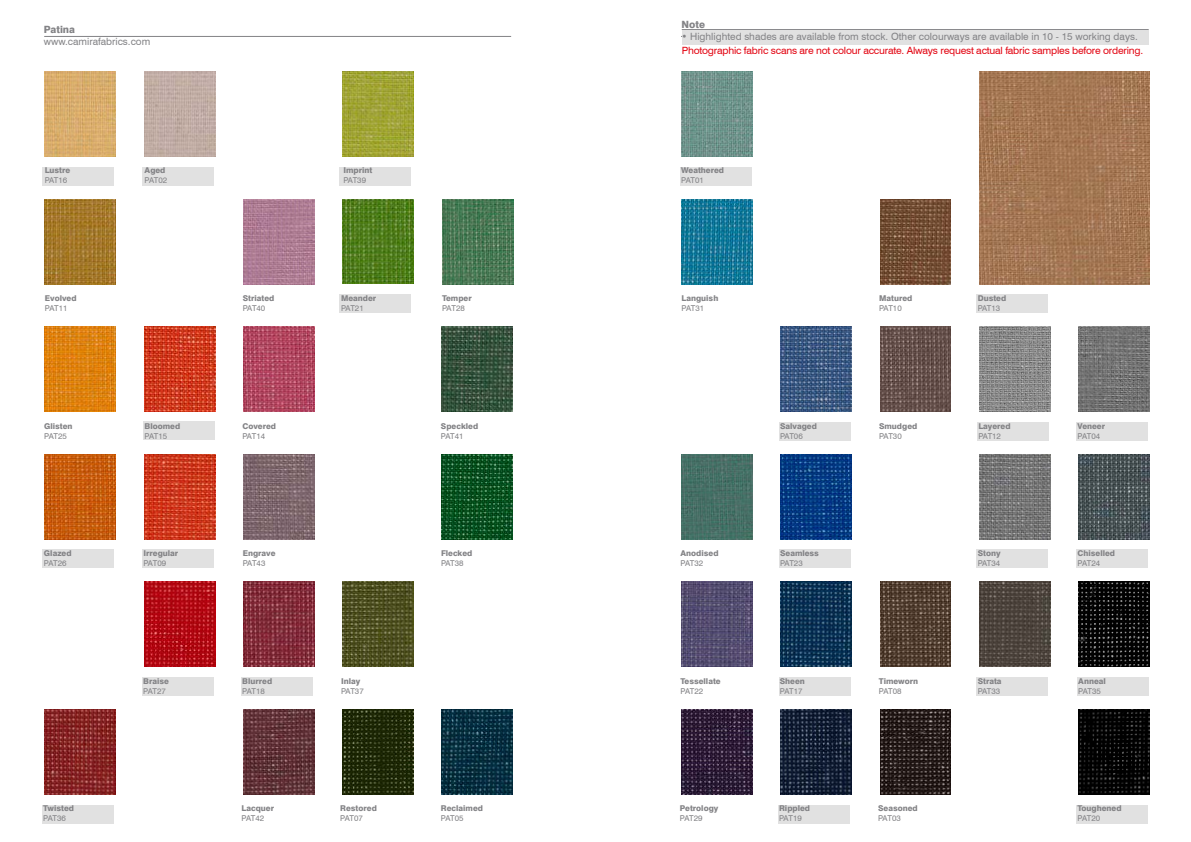
<style>
.page{position:relative;width:1191px;height:842px;background:#fff}
.page>*{position:absolute;margin:0;border:0;box-sizing:border-box;transform-origin:0 0}
.t1{font:10px "Swiss 721 BT";color:#838386}
.t2{font:10px "Swiss 721 BT";letter-spacing:-.02em;color:#e30613}
.t3{font:800 10px "Swiss 721 BT";color:#838386}
.t4{font:800 8px "Swiss 721 BT";color:#838386}
.t5{font:8px "Swiss 721 BT";letter-spacing:-.02em;color:#838386}
</style>
<div class="page">
<div style="left:42px;top:167px;width:71px;height:18px;background:#e1e1e1"></div>
<div style="left:142px;top:167px;width:72px;height:18px;background:#e1e1e1"></div>
<div style="left:339px;top:167px;width:71px;height:18px;background:#e1e1e1"></div>
<div style="left:339px;top:294px;width:71px;height:19px;background:#e1e1e1"></div>
<div style="left:143px;top:422px;width:72px;height:18px;background:#e1e1e1"></div>
<div style="left:42px;top:550px;width:71px;height:18px;background:#e1e1e1"></div>
<div style="left:142px;top:550px;width:71px;height:18px;background:#e1e1e1"></div>
<div style="left:142px;top:677px;width:72px;height:19px;background:#e1e1e1"></div>
<div style="left:241px;top:677px;width:71px;height:19px;background:#e1e1e1"></div>
<div style="left:42px;top:805px;width:71px;height:18px;background:#e1e1e1"></div>
<div style="left:679px;top:167px;width:72px;height:18px;background:#e1e1e1"></div>
<div style="left:976px;top:294px;width:72px;height:19px;background:#e1e1e1"></div>
<div style="left:779px;top:422px;width:72px;height:19px;background:#e1e1e1"></div>
<div style="left:977px;top:422px;width:71px;height:19px;background:#e1e1e1"></div>
<div style="left:1076px;top:422px;width:71px;height:19px;background:#e1e1e1"></div>
<div style="left:778px;top:550px;width:72px;height:18px;background:#e1e1e1"></div>
<div style="left:976px;top:550px;width:72px;height:18px;background:#e1e1e1"></div>
<div style="left:1076px;top:550px;width:71px;height:18px;background:#e1e1e1"></div>
<div style="left:778px;top:677px;width:72px;height:19px;background:#e1e1e1"></div>
<div style="left:777px;top:805px;width:72px;height:18px;background:#e1e1e1"></div>
<div style="left:976px;top:677px;width:72px;height:19px;background:#e1e1e1"></div>
<div style="left:1077px;top:677px;width:71px;height:19px;background:#e1e1e1"></div>
<div style="left:1076px;top:805px;width:71px;height:18px;background:#e1e1e1"></div>
<hr style="left:681px;top:36px;width:467px;height:1px;background:#838386">
<hr style="left:44px;top:36px;width:467px;height:1px;background:#838386">
<hr style="left:682px;top:29px;width:466px;height:1px;background:#838386">
<div style="left:682px;top:30px;width:466px;height:15px;background:#e1e1e1"></div>
<img style="left:145px;top:71px;width:71px;height:86px">
<img style="left:681px;top:71px;width:71px;height:86px">
<img style="left:45px;top:71px;width:71px;height:86px">
<img style="left:979px;top:71px;width:170px;height:214px">
<img style="left:343px;top:71px;width:70px;height:85px">
<img style="left:343px;top:199px;width:70px;height:85px">
<img style="left:45px;top:327px;width:71px;height:85px">
<img style="left:780px;top:327px;width:71px;height:85px">
<img style="left:144px;top:327px;width:71px;height:85px">
<img style="left:880px;top:327px;width:71px;height:85px">
<img style="left:243px;top:327px;width:71px;height:85px">
<img style="left:979px;top:327px;width:71px;height:85px">
<img style="left:1078px;top:327px;width:71px;height:85px">
<img style="left:442px;top:327px;width:71px;height:85px">
<img style="left:780px;top:454px;width:71px;height:85px">
<img style="left:144px;top:454px;width:71px;height:85px">
<img style="left:681px;top:454px;width:71px;height:85px">
<img style="left:45px;top:454px;width:71px;height:85px">
<img style="left:243px;top:454px;width:71px;height:85px">
<img style="left:979px;top:454px;width:71px;height:85px">
<img style="left:1078px;top:454px;width:71px;height:85px">
<img style="left:442px;top:454px;width:71px;height:85px">
<img style="left:880px;top:582px;width:71px;height:85px">
<img style="left:243px;top:582px;width:71px;height:85px">
<img style="left:780px;top:582px;width:71px;height:85px">
<img style="left:144px;top:582px;width:71px;height:85px">
<img style="left:681px;top:582px;width:71px;height:85px">
<img style="left:880px;top:199px;width:71px;height:85px">
<img style="left:243px;top:199px;width:71px;height:85px">
<img style="left:442px;top:199px;width:71px;height:85px">
<img style="left:681px;top:199px;width:71px;height:85px">
<img style="left:45px;top:199px;width:71px;height:85px">
<img style="left:979px;top:582px;width:71px;height:85px">
<img style="left:343px;top:582px;width:70px;height:85px">
<img style="left:1078px;top:582px;width:71px;height:85px">
<img style="left:343px;top:709px;width:70px;height:85px">
<img style="left:880px;top:709px;width:71px;height:85px">
<img style="left:243px;top:709px;width:71px;height:85px">
<img style="left:780px;top:709px;width:71px;height:85px">
<img style="left:681px;top:709px;width:71px;height:85px">
<img style="left:45px;top:709px;width:71px;height:85px">
<img style="left:1078px;top:709px;width:71px;height:85px">
<img style="left:442px;top:709px;width:71px;height:85px">
<p class="t3" style="left:44px;top:24px;width:33px">Patina</p>
<p class="t1" style="left:44px;top:36px;width:108px">www.camirafabrics.com</p>
<p class="t3" style="left:681px;top:18px;width:25px">Note</p>
<p class="t2" style="left:682px;top:44px;width:463px">Photographic fabric scans are not colour accurate. Always request actual fabric samples before ordering.</p>
<p class="t1" style="left:681px;top:30px;width:458px">• Highlighted shades are available from stock. Other colourways are available in 10 - 15 working days.</p>
<p class="t4" style="left:45px;top:166px;width:27px">Lustre</p>
<p class="t5" style="left:45px;top:176px;width:24px">PAT16</p>
<p class="t4" style="left:145px;top:166px;width:22px">Aged</p>
<p class="t5" style="left:145px;top:176px;width:24px">PAT02</p>
<p class="t4" style="left:343px;top:166px;width:30px">Imprint</p>
<p class="t5" style="left:343px;top:176px;width:24px">PAT39</p>
<p class="t4" style="left:681px;top:166px;width:44px">Weathered</p>
<p class="t5" style="left:681px;top:176px;width:24px">PAT01</p>
<p class="t4" style="left:45px;top:293px;width:33px">Evolved</p>
<p class="t5" style="left:45px;top:303px;width:24px">PAT11</p>
<p class="t4" style="left:243px;top:293px;width:33px">Striated</p>
<p class="t5" style="left:243px;top:303px;width:24px">PAT40</p>
<p class="t4" style="left:341px;top:293px;width:37px">Meander</p>
<p class="t5" style="left:341px;top:303px;width:24px">PAT21</p>
<p class="t4" style="left:442px;top:293px;width:31px">Temper</p>
<p class="t5" style="left:442px;top:303px;width:24px">PAT28</p>
<p class="t4" style="left:681px;top:293px;width:38px">Languish</p>
<p class="t5" style="left:681px;top:303px;width:24px">PAT31</p>
<p class="t4" style="left:879px;top:293px;width:35px">Matured</p>
<p class="t5" style="left:879px;top:303px;width:24px">PAT10</p>
<p class="t4" style="left:977px;top:293px;width:30px">Dusted</p>
<p class="t5" style="left:977px;top:303px;width:24px">PAT13</p>
<p class="t4" style="left:44px;top:421px;width:30px">Glisten</p>
<p class="t5" style="left:44px;top:431px;width:24px">PAT25</p>
<p class="t4" style="left:145px;top:421px;width:37px">Bloomed</p>
<p class="t5" style="left:145px;top:431px;width:24px">PAT15</p>
<p class="t4" style="left:242px;top:421px;width:35px">Covered</p>
<p class="t5" style="left:242px;top:431px;width:24px">PAT14</p>
<p class="t4" style="left:441px;top:421px;width:39px">Speckled</p>
<p class="t5" style="left:441px;top:431px;width:24px">PAT41</p>
<p class="t4" style="left:780px;top:421px;width:38px">Salvaged</p>
<p class="t5" style="left:780px;top:431px;width:24px">PAT06</p>
<p class="t4" style="left:879px;top:421px;width:40px">Smudged</p>
<p class="t5" style="left:879px;top:431px;width:24px">PAT30</p>
<p class="t4" style="left:978px;top:421px;width:34px">Layered</p>
<p class="t5" style="left:978px;top:431px;width:24px">PAT12</p>
<p class="t4" style="left:1077px;top:421px;width:29px">Veneer</p>
<p class="t5" style="left:1077px;top:431px;width:24px">PAT04</p>
<p class="t4" style="left:44px;top:548px;width:29px">Glazed</p>
<p class="t5" style="left:44px;top:558px;width:24px">PAT26</p>
<p class="t4" style="left:143px;top:548px;width:36px">Irregular</p>
<p class="t5" style="left:143px;top:558px;width:24px">PAT09</p>
<p class="t4" style="left:243px;top:548px;width:34px">Engrave</p>
<p class="t5" style="left:243px;top:558px;width:24px">PAT43</p>
<p class="t4" style="left:441px;top:548px;width:33px">Flecked</p>
<p class="t5" style="left:441px;top:558px;width:24px">PAT38</p>
<p class="t4" style="left:680px;top:548px;width:39px">Anodised</p>
<p class="t5" style="left:680px;top:558px;width:24px">PAT32</p>
<p class="t4" style="left:780px;top:548px;width:40px">Seamless</p>
<p class="t5" style="left:780px;top:558px;width:24px">PAT23</p>
<p class="t4" style="left:977px;top:548px;width:24px">Stony</p>
<p class="t5" style="left:977px;top:558px;width:24px">PAT34</p>
<p class="t4" style="left:1077px;top:548px;width:39px">Chiselled</p>
<p class="t5" style="left:1077px;top:558px;width:24px">PAT24</p>
<p class="t4" style="left:143px;top:676px;width:27px">Braise</p>
<p class="t5" style="left:143px;top:686px;width:24px">PAT27</p>
<p class="t4" style="left:242px;top:676px;width:31px">Blurred</p>
<p class="t5" style="left:242px;top:686px;width:24px">PAT18</p>
<p class="t4" style="left:341px;top:676px;width:21px">Inlay</p>
<p class="t5" style="left:341px;top:686px;width:24px">PAT37</p>
<p class="t4" style="left:680px;top:676px;width:42px">Tessellate</p>
<p class="t5" style="left:680px;top:686px;width:24px">PAT22</p>
<p class="t4" style="left:780px;top:676px;width:27px">Sheen</p>
<p class="t5" style="left:780px;top:686px;width:24px">PAT17</p>
<p class="t4" style="left:879px;top:676px;width:41px">Timeworn</p>
<p class="t5" style="left:879px;top:686px;width:24px">PAT08</p>
<p class="t4" style="left:977px;top:676px;width:25px">Strata</p>
<p class="t5" style="left:977px;top:686px;width:24px">PAT33</p>
<p class="t4" style="left:1078px;top:676px;width:29px">Anneal</p>
<p class="t5" style="left:1078px;top:686px;width:24px">PAT35</p>
<p class="t4" style="left:43px;top:803px;width:32px">Twisted</p>
<p class="t5" style="left:43px;top:813px;width:24px">PAT36</p>
<p class="t4" style="left:241px;top:803px;width:34px">Lacquer</p>
<p class="t5" style="left:241px;top:813px;width:24px">PAT42</p>
<p class="t4" style="left:340px;top:803px;width:38px">Restored</p>
<p class="t5" style="left:340px;top:813px;width:24px">PAT07</p>
<p class="t4" style="left:441px;top:803px;width:44px">Reclaimed</p>
<p class="t5" style="left:441px;top:813px;width:24px">PAT05</p>
<p class="t4" style="left:680px;top:803px;width:40px">Petrology</p>
<p class="t5" style="left:680px;top:813px;width:24px">PAT29</p>
<p class="t4" style="left:779px;top:803px;width:32px">Rippled</p>
<p class="t5" style="left:779px;top:813px;width:24px">PAT19</p>
<p class="t4" style="left:878px;top:803px;width:41px">Seasoned</p>
<p class="t5" style="left:878px;top:813px;width:24px">PAT03</p>
<p class="t4" style="left:1077px;top:803px;width:45px">Toughened</p>
<p class="t5" style="left:1077px;top:813px;width:24px">PAT20</p>
</div>
